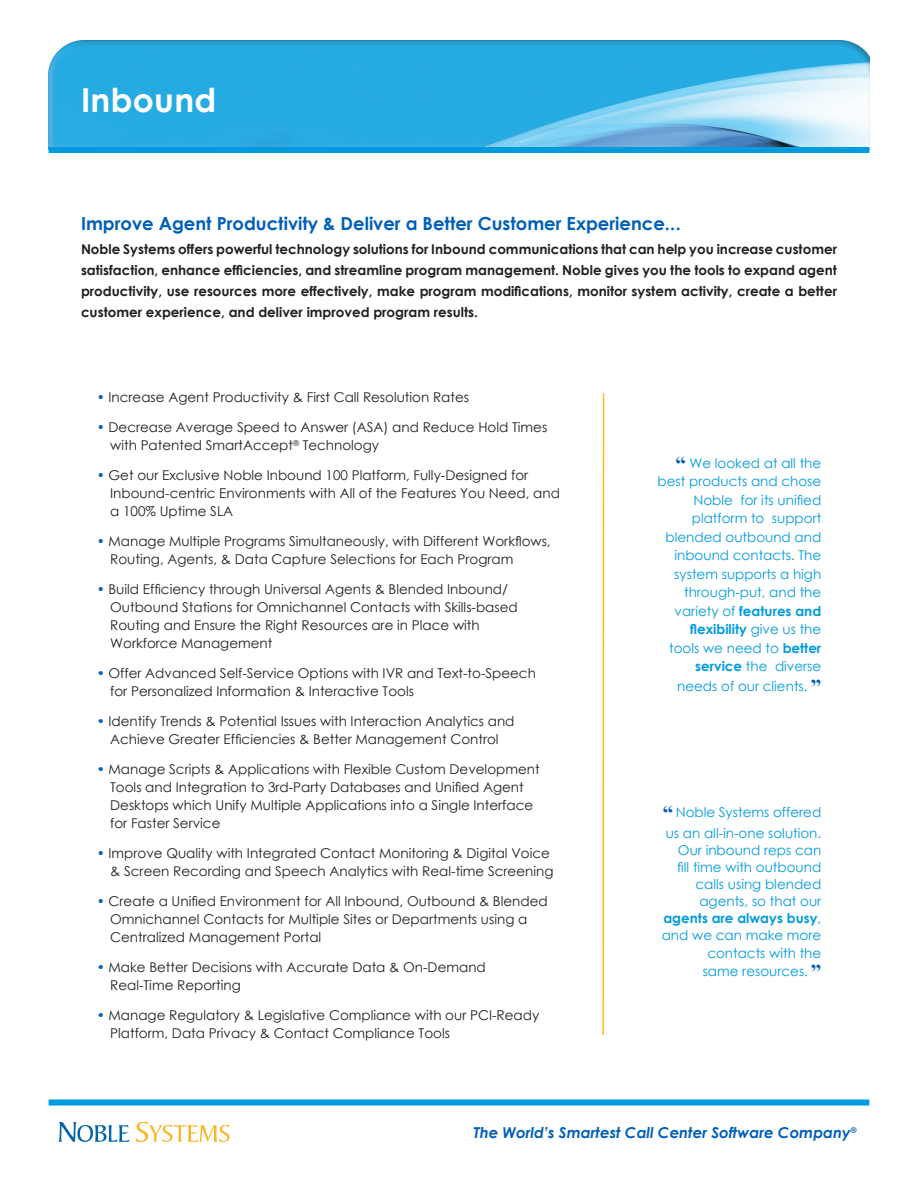
<style>
.page{position:relative;width:918px;height:1188px;background:#fff}
.page>*{position:absolute;margin:0;border:0;box-sizing:border-box;transform-origin:0 0}
.t1{font:700 33px "Century Gothic";letter-spacing:.01em;color:#fff}
.Paragraph_Style10{font:700 18px "Century Gothic";color:#005fb9}
.t2{font:italic 700 15px "Century Gothic";color:#005fb9}
.Paragraph_Style8{font:13.5px/18px "Century Gothic";color:#221f1f}
.t3{font:13.5px/18.6px "Century Gothic";color:#009bde;text-align:right}
.Paragraph_Style7{font:13.5px "Century Gothic";color:#231f20}
.Paragraph_Style9{font:700 13.5px/21px "Century Gothic";color:#231f20;text-align:justify}
.Paragraph_Style7-2{font:13.5px "Century Gothic";color:#221f1f}
.Paragraph_Style8-2{font:13.5px "Century Gothic";color:#231f20}
.s1{font-weight:700;color:#005fb9}
.s2{color:#231f20}
.s3{font-family:"Times New Roman";font-weight:700;font-size:21px;color:#005fb9}
.s4{font-weight:700}
</style>
<div class="page">
<img style="left:49px;top:40px;width:820px;height:107px">
<div style="left:49px;top:1100px;width:820px;height:6px;background:#009bde"></div>
<svg style="left:602px;top:393px;width:3px;height:643px"></svg>
<svg style="left:59px;top:1122px;width:70px;height:20px"></svg>
<svg style="left:136px;top:1122px;width:93px;height:20px"></svg>
<div style="left:49px;top:147px;width:820px;height:6px;background:#009bde"></div>
<p class="t1" style="left:81px;top:75px;width:137px">Inbound</p>
<p class="Paragraph_Style10" style="left:81px;top:209px;width:601px">Improve Agent Productivity &amp; Deliver a Better Customer Experience...</p>
<p class="Paragraph_Style9" style="left:81px;top:237px;width:757px">Noble Systems offers powerful technology solutions for Inbound communications that can help you increase customer</p>
<p class="Paragraph_Style9" style="left:81px;top:258px;width:758px">satisfaction, enhance efficiencies, and streamline program management. Noble gives you the tools to expand agent productivity, use resources more effectively, make program modifications, monitor system activity, create a better customer experience, and deliver improved program results.</p>
<p class="Paragraph_Style8" style="left:97px;top:388px;width:374px"><span class="s1">•</span> Increase Agent Productivity &amp; First Call Resolution Rates</p>
<p class="Paragraph_Style8" style="left:97px;top:418px;width:452px"><span class="s1">•</span> Decrease Average Speed to Answer (ASA) and Reduce Hold Times</p>
<p class="Paragraph_Style8" style="left:110px;top:436px;width:270px">with Patented SmartAccept<sup>®</sup> Technology</p>
<p class="Paragraph_Style8" style="left:97px;top:466px;width:433px"><span class="s1">•</span> Get our Exclusive Noble Inbound 100 Platform, Fully-Designed for</p>
<p class="Paragraph_Style8" style="left:110px;top:484px;width:451px">Inbound-centric Environments with All of the Features You Need, and a 100% Uptime SLA</p>
<p class="Paragraph_Style8" style="left:97px;top:532px;width:456px"><span class="s1">•</span> Manage Multiple Programs Simultaneously, with Different Workflows,</p>
<p class="Paragraph_Style8" style="left:110px;top:550px;width:405px">Routing, Agents, &amp; Data Capture Selections for Each Program</p>
<p class="Paragraph_Style8" style="left:97px;top:580px;width:413px"><span class="s1">•</span> Build Efficiency through Universal Agents &amp; Blended Inbound/</p>
<p class="Paragraph_Style8" style="left:110px;top:598px;width:409px">Outbound Stations for Omnichannel Contacts with Skills-based<br>Routing and Ensure the Right Resources are in Place with<br>Workforce Management</p>
<p class="Paragraph_Style8" style="left:97px;top:664px;width:441px"><span class="s1">•</span> Offer Advanced Self-Service Options with IVR and Text-to-Speech</p>
<p class="Paragraph_Style8" style="left:110px;top:682px;width:305px">for Personalized Information &amp; Interactive Tools</p>
<p class="Paragraph_Style7" style="left:97px;top:712px;width:419px"><span class="s1">•</span> Identify Trends &amp; Potential Issues with Interaction Analytics and</p>
<p class="Paragraph_Style7" style="left:110px;top:730px;width:390px">Achieve Greater Efficiencies &amp; Better Management Control</p>
<p class="Paragraph_Style7" style="left:97px;top:760px;width:444px"><span class="s1">•</span> Manage Scripts &amp; Applications with Flexible Custom Development</p>
<p class="Paragraph_Style8" style="left:110px;top:778px;width:425px"><span class="s2">Tools and Integration to 3rd-Party Databases and</span> Unified Agent<br>Desktops which Unify Multiple Applications into a Single Interface for Faster Service</p>
<p class="Paragraph_Style7" style="left:97px;top:844px;width:455px"><span class="s1">•</span> Improve Quality with Integrated Contact Monitoring &amp; Digital Voice</p>
<p class="Paragraph_Style7" style="left:110px;top:862px;width:445px">&amp; Screen Recording and Speech Analytics with Real-time Screening</p>
<p class="Paragraph_Style7" style="left:97px;top:892px;width:453px"><span class="s1">•</span> Create a Unified Environment for All Inbound, Outbound &amp; Blended</p>
<p class="Paragraph_Style7" style="left:110px;top:910px;width:419px">Omnichannel Contacts for Multiple Sites or Departments using a</p>
<p class="Paragraph_Style7" style="left:110px;top:928px;width:213px">Centralized Management Portal</p>
<p class="Paragraph_Style7-2" style="left:97px;top:958px;width:391px"><span class="s1">•</span> Make Better Decisions with Accurate Data &amp; On-Demand</p>
<p class="Paragraph_Style7-2" style="left:110px;top:976px;width:132px">Real-Time Reporting</p>
<p class="Paragraph_Style8" style="left:97px;top:1006px;width:444px"><span class="s1">•</span> Manage Regulatory &amp; Legislative Compliance with our <span class="s2">PCI-Ready</span></p>
<p class="Paragraph_Style8-2" style="left:110px;top:1024px;width:341px">Platform, Data Privacy &amp; Contact Compliance Tools</p>
<p class="t3" style="left:658px;top:453px;width:165px"><span class="s3">“</span> We looked at all the best products and chose<br>Noble for its unified platform to support blended outbound and inbound contacts. The system supports a high through-put, and the variety of <span class="s4">features and flexibility</span> give us the tools we need to <span class="s4">better service</span> the diverse needs of our clients. <span class="s3">”</span></p>
<p class="t3" style="left:663px;top:801px;width:160px;line-height:21px;text-align:left"><span class="s3">“</span> Noble Systems offered us an all-in-one solution.</p>
<p class="t3" style="left:662px;top:841px;width:161px;line-height:17.2px">Our inbound reps can<br>fill time with outbound calls using blended agents, so that our <span class="s4">agents are always busy</span>, and we can make more contacts with the</p>
<p class="t3" style="left:703px;top:962px;width:120px">same resources. <span class="s3">”</span></p>
<p class="t2" style="left:473px;top:1121px;width:385px">The World’s Smartest Call Center Software Company<sup>®</sup></p>
</div>
